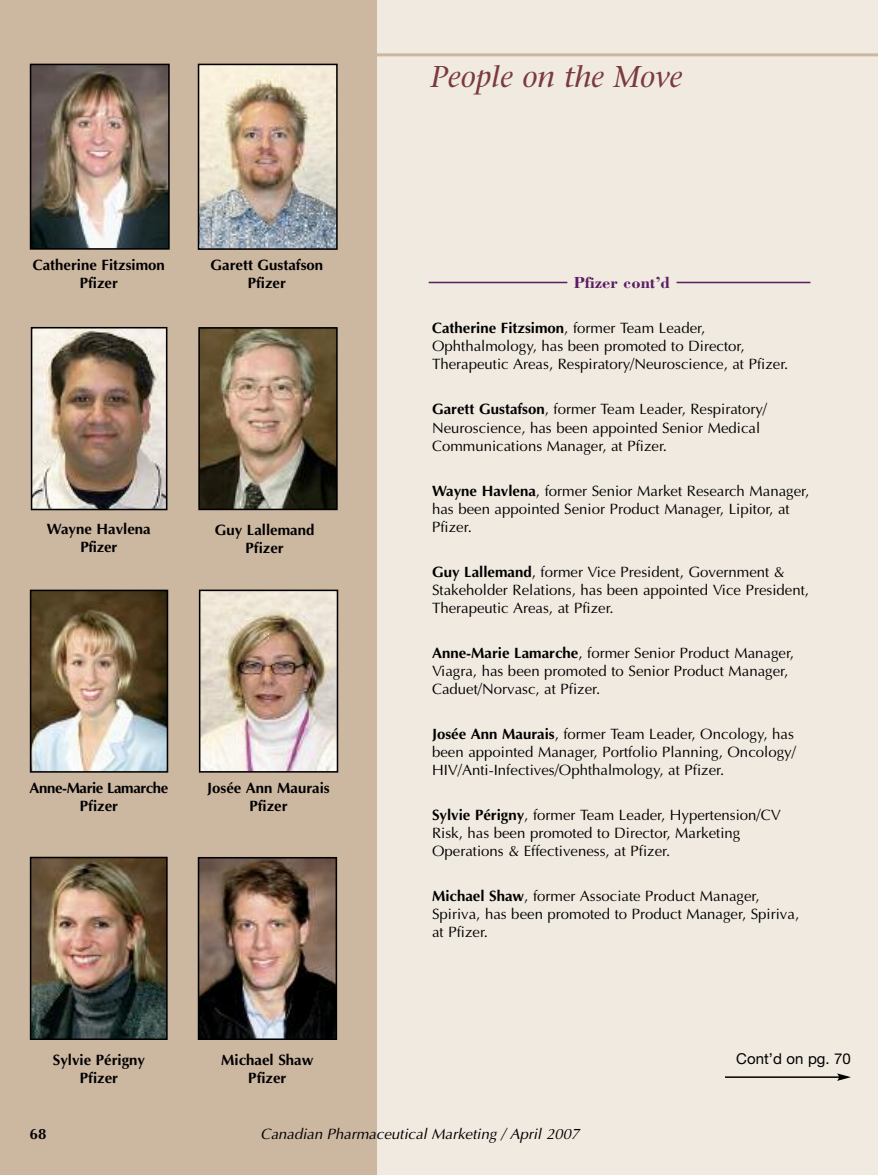
<style>
.page{position:relative;width:878px;height:1175px;background:#fff}
.page>*{position:absolute;margin:0;border:0;box-sizing:border-box;transform-origin:0 0}
.t1{font:italic 30px "Stone Serif";color:#7a3a3e}
.t2{font:700 16.5px "Bodoni";color:#5a1c64}
.t3{font:15px/18px "Optima";color:#000}
.t4{font:700 15px/18px "Optima";color:#000;text-align:center}
.t5{font:italic 15px "Optima";color:#000}
.t6{font:700 15px/18px "Optima";letter-spacing:-.03em;color:#000;text-align:center}
.t7{font:15px "Helvetica Neue";color:#000}
.s1{font-weight:700}
</style>
<div class="page">
<div style="left:0;top:0;width:878px;height:1174px;background:#f1eae0"></div>
<hr style="left:365px;top:53px;width:513px;height:3px;background:#ccb7a1">
<div style="left:0;top:0;width:377px;height:1174px;background:#ccb7a1"></div>
<img style="left:201px;top:330px;width:133px;height:177px">
<div style="left:198px;top:327px;width:139px;height:183px;border:2px solid #000"></div>
<img style="left:33px;top:592px;width:132px;height:177px">
<div style="left:30px;top:589px;width:138px;height:183px;border:2px solid #000"></div>
<img style="left:33px;top:859px;width:132px;height:178px">
<div style="left:30px;top:856px;width:138px;height:184px;border:2px solid #000"></div>
<img style="left:202px;top:592px;width:133px;height:177px">
<div style="left:199px;top:589px;width:139px;height:183px;border:2px solid #000"></div>
<img style="left:33px;top:67px;width:134px;height:180px">
<div style="left:30px;top:64px;width:140px;height:186px;border:2px solid #000"></div>
<hr style="left:428px;top:282px;width:139px;height:1px;background:#5a1c64">
<hr style="left:676px;top:282px;width:134px;height:1px;background:#5a1c64">
<img style="left:201px;top:860px;width:133px;height:177px">
<div style="left:198px;top:857px;width:139px;height:183px;border:2px solid #000"></div>
<img style="left:201px;top:67px;width:133px;height:180px">
<div style="left:198px;top:64px;width:139px;height:186px;border:2px solid #000"></div>
<img style="left:34px;top:330px;width:130px;height:177px">
<div style="left:31px;top:327px;width:136px;height:183px;border:2px solid #000"></div>
<hr style="left:725px;top:1076px;width:114px;height:1px;background:#000">
<svg style="left:837px;top:1073px;width:13px;height:7px"></svg>
<p class="t4" style="left:33px;top:256px;width:134px">Catherine Fitzsimon<br>Pfizer</p>
<p class="t4" style="left:210px;top:256px;width:114px">Garett Gustafson<br>Pfizer</p>
<p class="t4" style="left:47px;top:520px;width:105px">Wayne Havlena<br>Pfizer</p>
<p class="t4" style="left:215px;top:520px;width:101px">Guy Lallemand<br>Pfizer</p>
<p class="t6" style="left:30px;top:778px;width:140px">Anne-Marie Lamarche<br>Pfizer</p>
<p class="t4" style="left:207px;top:779px;width:124px">Josée Ann Maurais<br>Pfizer</p>
<p class="t4" style="left:53px;top:1050px;width:94px">Sylvie Périgny<br>Pfizer</p>
<p class="t4" style="left:221px;top:1050px;width:94px">Michael Shaw<br>Pfizer</p>
<h1 class="t1" style="left:431px;top:65px;width:253px">People on the Move</h1>
<p class="t2" style="left:573px;top:273px;width:98px">Pfizer cont’d</p>
<p class="t3" style="left:432px;top:319px;width:358px"><span class="s1">Catherine Fitzsimon</span>, former Team Leader,<br>Ophthalmology, has been promoted to Director,<br>Therapeutic Areas, Respiratory/Neuroscience, at Pfizer.</p>
<p class="t3" style="left:432px;top:400px;width:336px"><span class="s1">Garett Gustafson</span>, former Team Leader, Respiratory/<br>Neuroscience, has been appointed Senior Medical<br>Communications Manager, at Pfizer.</p>
<p class="t3" style="left:432px;top:481px;width:378px"><span class="s1">Wayne Havlena</span>, former Senior Market Research Manager, has been appointed Senior Product Manager, Lipitor, at<br>Pfizer.</p>
<p class="t3" style="left:432px;top:562px;width:378px"><span class="s1">Guy Lallemand</span>, former Vice President, Government &amp;<br>Stakeholder Relations, has been appointed Vice President,<br>Therapeutic Areas, at Pfizer.</p>
<p class="t3" style="left:432px;top:643px;width:363px"><span class="s1">Anne-Marie Lamarche</span>, former Senior Product Manager,<br>Viagra, has been promoted to Senior Product Manager,<br>Caduet/Norvasc, at Pfizer.</p>
<p class="t3" style="left:432px;top:724px;width:365px"><span class="s1">Josée Ann Maurais</span>, former Team Leader, Oncology, has been appointed Manager, Portfolio Planning, Oncology/<br>HIV/Anti-Infectives/Ophthalmology, at Pfizer.</p>
<p class="t3" style="left:432px;top:805px;width:350px"><span class="s1">Sylvie Périgny</span>, former Team Leader, Hypertension/CV<br>Risk, has been promoted to Director, Marketing<br>Operations &amp; Effectiveness, at Pfizer.</p>
<p class="t3" style="left:432px;top:886px;width:368px"><span class="s1">Michael Shaw</span>, former Associate Product Manager,<br>Spiriva, has been promoted to Product Manager, Spiriva, at Pfizer.</p>
<p class="t7" style="left:736px;top:1053px;width:116px">Cont’d on pg. 70</p>
<p class="t4" style="left:30px;top:1124px;width:18px">68</p>
<p class="t5" style="left:261px;top:1125px;width:320px">Canadian Pharmaceutical Marketing / April 2007</p>
</div>
